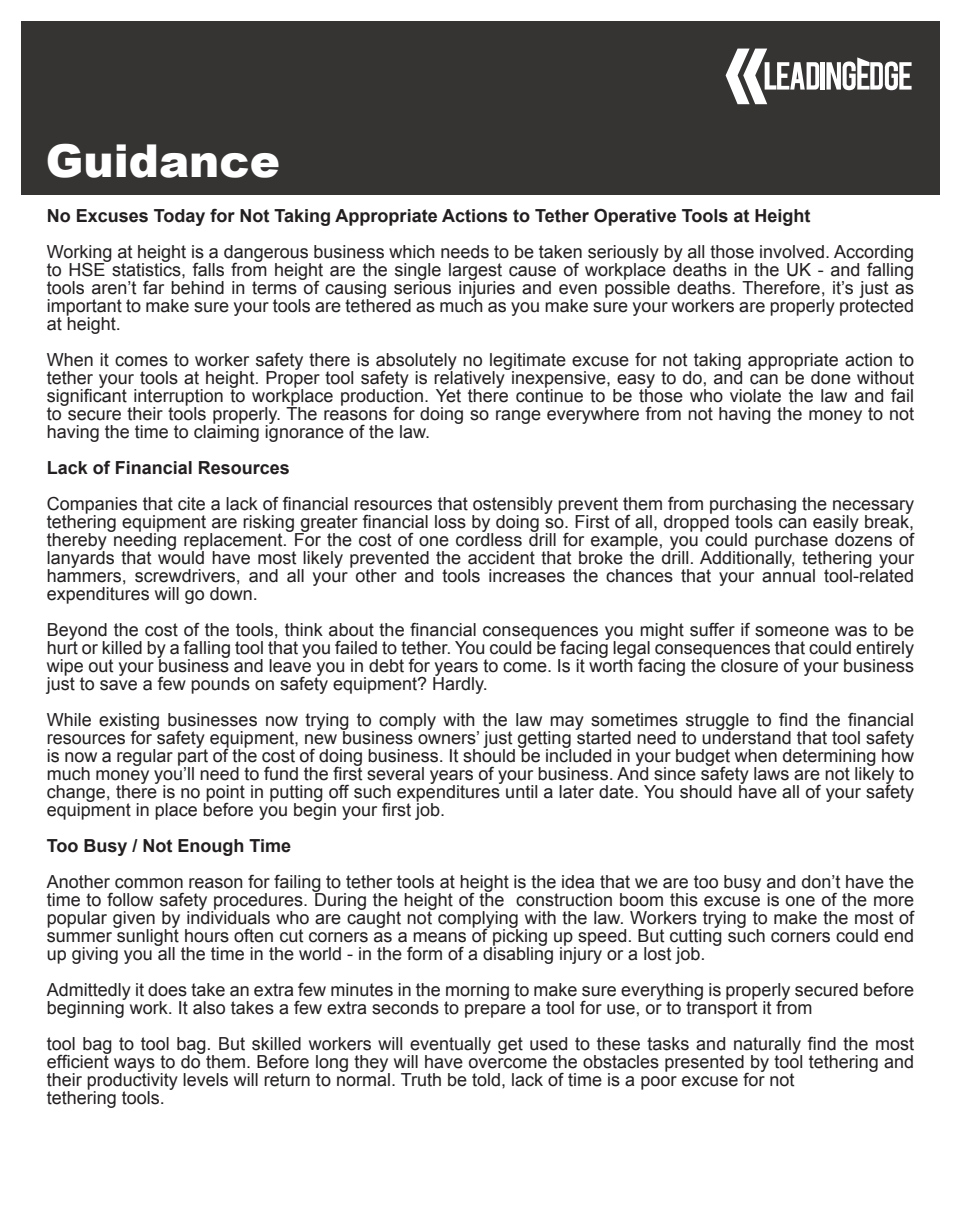
<style>
.page{position:relative;width:961px;height:1231px;background:#fff}
.page>*{position:absolute;margin:0;border:0;box-sizing:border-box;transform-origin:0 0}
.t1{font:900 45.3px "Arial";color:#fff}
.t2{font:18px/18px "Arial";color:#231f20;text-align:justify}
.t3{font:700 18px "Arial";color:#231f20}
</style>
<div class="page">
<div style="left:21px;top:21px;width:918px;height:174px;background:#363333"></div>
<hr style="left:821px;top:62px;width:4px;height:28px;background:#fff">
<svg style="left:826px;top:57px;width:85px;height:33px"></svg>
<svg style="left:725px;top:49px;width:94px;height:55px"></svg>
<h1 class="t1" style="left:46px;top:128px;width:236px">Guidance</h1>
<p class="t3" style="left:47px;top:203px;width:765px">No Excuses Today for Not Taking Appropriate Actions to Tether Operative Tools at Height</p>
<p class="t2" style="left:47px;top:242px;width:869px">Working at height is a dangerous business which needs to be taken seriously by all those involved. According to HSE statistics, falls from height are the single largest cause of workplace deaths in the UK - and falling tools aren’t far behind in terms of causing serious injuries and even possible deaths. Therefore, it’s just as important to make sure your tools are tethered as much as you make sure your workers are properly protected at height.</p>
<p class="t2" style="left:47px;top:350px;width:868px">When it comes to worker safety there is absolutely no legitimate excuse for not taking appropriate action to tether your tools at height. Proper tool safety is relatively inexpensive, easy to do, and can be done without significant interruption to workplace production. Yet there continue to be those who violate the law and fail to secure their tools properly. The reasons for doing so range everywhere from not having the money to not having the time to claiming ignorance of the law.</p>
<p class="t3" style="left:47px;top:455px;width:245px">Lack of Financial Resources</p>
<p class="t2" style="left:47px;top:494px;width:868px">Companies that cite a lack of financial resources that ostensibly prevent them from purchasing the necessary tethering equipment are risking greater financial loss by doing so. First of all, dropped tools can easily break, thereby needing replacement. For the cost of one cordless drill for example, you could purchase dozens of lanyards that would have most likely prevented the accident that broke the drill. Additionally, tethering your hammers, screwdrivers, and all your other and tools increases the chances that your annual tool-related expenditures will go down.</p>
<p class="t2" style="left:47px;top:620px;width:869px">Beyond the cost of the tools, think about the financial consequences you might suffer if someone was to be hurt or killed by a falling tool that you failed to tether. You could be facing legal consequences that could entirely wipe out your business and leave you in debt for years to come. Is it worth facing the closure of your business just to save a few pounds on safety equipment? Hardly.</p>
<p class="t2" style="left:47px;top:710px;width:868px">While existing businesses now trying to comply with the law may sometimes struggle to find the financial resources for safety equipment, new business owners’ just getting started need to understand that tool safety is now a regular part of the cost of doing business. It should be included in your budget when determining how much money you’ll need to fund the first several years of your business. And since safety laws are not likely to change, there is no point in putting off such expenditures until a later date. You should have all of your safety equipment in place before you begin your first job.</p>
<p class="t3" style="left:47px;top:833px;width:246px">Too Busy / Not Enough Time</p>
<p class="t2" style="left:47px;top:872px;width:868px">Another common reason for failing to tether tools at height is the idea that we are too busy and don’t have the time to follow safety procedures. During the height of the construction boom this excuse is one of the more popular given by individuals who are caught not complying with the law. Workers trying to make the most of summer sunlight hours often cut corners as a means of picking up speed. But cutting such corners could end up giving you all the time in the world - in the form of a disabling injury or a lost job.</p>
<p class="t2" style="left:47px;top:980px;width:868px">Admittedly it does take an extra few minutes in the morning to make sure everything is properly secured before beginning work. It also takes a few extra seconds to prepare a tool for use, or to transport it from</p>
<p class="t2" style="left:47px;top:1034px;width:868px;text-align:left">tool bag to tool bag. But skilled workers will eventually get used to these tasks and naturally find the most efficient ways to do them. Before long they will have overcome the obstacles presented by tool tethering and their productivity levels will return to normal. Truth be told, lack of time is a poor excuse for not<br>tethering tools.</p>
</div>
